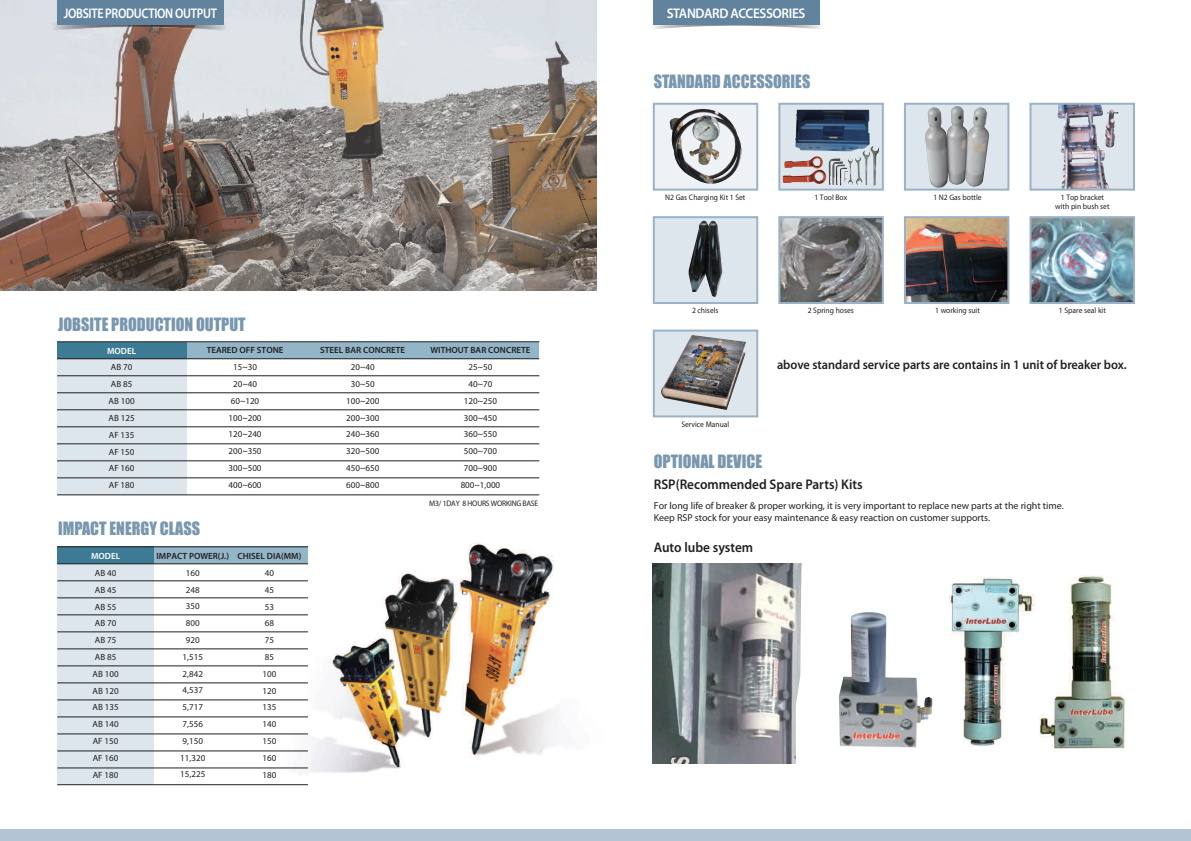
<style>
.page{position:relative;width:1191px;height:841px;background:#fff}
.page>*{position:absolute;margin:0;border:0;box-sizing:border-box;transform-origin:0 0}
.t1{font:17px "Impact";color:#7997af;scale:.95 1}
.t2{font:600 14px "Myriad Pro";color:#231f20;scale:.95 1}
.t3{font:600 14px "Myriad Pro";letter-spacing:-.025em;color:#fff;scale:.85 1}
.t4{font:600 14px "Myriad Pro";letter-spacing:-.025em;color:#fff;scale:.95 1}
.t5{font:600 13px "Myriad Pro";color:#231f20;scale:.95 1}
.t6{font:10px/12px "Myriad Pro";color:#231f20}
.t7{font:9px/16.8px "Myriad Pro";color:#231f20;text-align:center}
.t8{font:600 9px "Myriad Pro";color:#231f20}
.t9{font:600 9px "Myriad Pro";color:#fff}
.t10{font:8px/9.6px "Myriad Pro";color:#231f20;text-align:center;scale:.95 1}
.t11{font:8px "Myriad Pro";letter-spacing:-.025em;color:#231f20;scale:.95 1}
</style>
<div class="page">
<img style="left:0;top:0;width:1190px;height:841px">
<h2 class="t3" style="left:64px;top:8px;width:182px">JOBSITE PRODUCTION OUTPUT</h2>
<h2 class="t4" style="left:666px;top:8px;width:147px">STANDARD ACCESSORIES</h2>
<h1 class="t1" style="left:58px;top:315px;width:199px">JOBSITE PRODUCTION OUTPUT</h1>
<p class="t9" style="left:107px;top:347px;width:30px">MODEL</p>
<p class="t7" style="left:109px;top:360px;width:28px;text-align:left">AB 70<br>AB 85<br>AB 100<br>AB 125<br>AF 135<br>AF 150<br>AF 160<br>AF 180</p>
<p class="t8" style="left:207px;top:347px;width:78px">TEARED OFF STONE</p>
<p class="t7" style="left:228px;top:359px;width:35px">15~30<br>20~40<br>60~120<br>100~200<br>120~240<br>200~350<br>300~500<br>400~600</p>
<h1 class="t1" style="left:58px;top:519px;width:151px">IMPACT ENERGY CLASS</h1>
<p class="t9" style="left:91px;top:553px;width:30px">MODEL</p>
<p class="t7" style="left:92px;top:565px;width:28px;text-align:left">AB 40<br>AB 45<br>AB 55<br>AB 70<br>AB 75<br>AB 85<br>AB 100<br>AB 120<br>AB 135<br>AB 140<br>AF 150<br>AF 160<br>AF 180</p>
<p class="t8" style="left:156px;top:552px;width:74px">IMPACT POWER(J.)</p>
<p class="t7" style="left:180px;top:565px;width:26px">160<br>248<br>350<br>800<br>920<br>1,515<br>2,842<br>4,537<br>5,717<br>7,556<br>9,150<br>11,320<br>15,225</p>
<p class="t8" style="left:237px;top:553px;width:65px">CHISEL DIA(MM)</p>
<p class="t7" style="left:262px;top:565px;width:15px;text-align:left">40<br>45<br>53<br>68<br>75<br>85<br>100<br>120<br>135<br>140<br>150<br>160<br>180</p>
<p class="t8" style="left:320px;top:347px;width:86px">STEEL BAR CONCRETE</p>
<p class="t7" style="left:346px;top:359px;width:35px">20~40<br>30~50<br>100~200<br>200~300<br>240~360<br>320~500<br>450~650<br>600~800</p>
<p class="t8" style="left:430px;top:347px;width:101px">WITHOUT BAR CONCRETE</p>
<p class="t7" style="left:460px;top:359px;width:41px">25~50<br>40~70<br>120~250<br>300~450<br>360~550<br>500~700<br>700~900<br>800~1,000</p>
<p class="t11" style="left:429px;top:500px;width:116px">M3/ 1DAY 8 HOURS WORKING BASE</p>
<h1 class="t1" style="left:653px;top:72px;width:166px">STANDARD ACCESSORIES</h1>
<p class="t10" style="left:665px;top:193px;width:86px">N2 Gas Charging Kit 1 Set</p>
<p class="t10" style="left:814px;top:193px;width:36px">1 Tool Box</p>
<p class="t10" style="left:933px;top:193px;width:52px">1 N2 Gas bottle</p>
<p class="t10" style="left:1055px;top:193px;width:59px">1 Top bracket with pin bush set</p>
<p class="t10" style="left:692px;top:306px;width:29px">2 chisels</p>
<p class="t10" style="left:807px;top:306px;width:50px">2 Spring hoses</p>
<p class="t10" style="left:935px;top:306px;width:49px">1 working suit</p>
<p class="t10" style="left:1058px;top:306px;width:51px">1 Spare seal kit</p>
<p class="t10" style="left:681px;top:420px;width:52px">Service Manual</p>
<h3 class="t5" style="left:776px;top:360px;width:369px">above standard service parts are contains in 1 unit of breaker box.</h3>
<h1 class="t1" style="left:653px;top:452px;width:115px">OPTIONAL DEVICE</h1>
<h2 class="t2" style="left:653px;top:479px;width:221px">RSP(Recommended Spare Parts) Kits</h2>
<p class="t6" style="left:653px;top:501px;width:411px">For long life of breaker &amp; proper working, it is very important to replace new parts at the right time.<br>Keep RSP stock for your easy maintenance &amp; easy reaction on customer supports.</p>
<h2 class="t2" style="left:653px;top:542px;width:106px">Auto lube system</h2>
</div>
